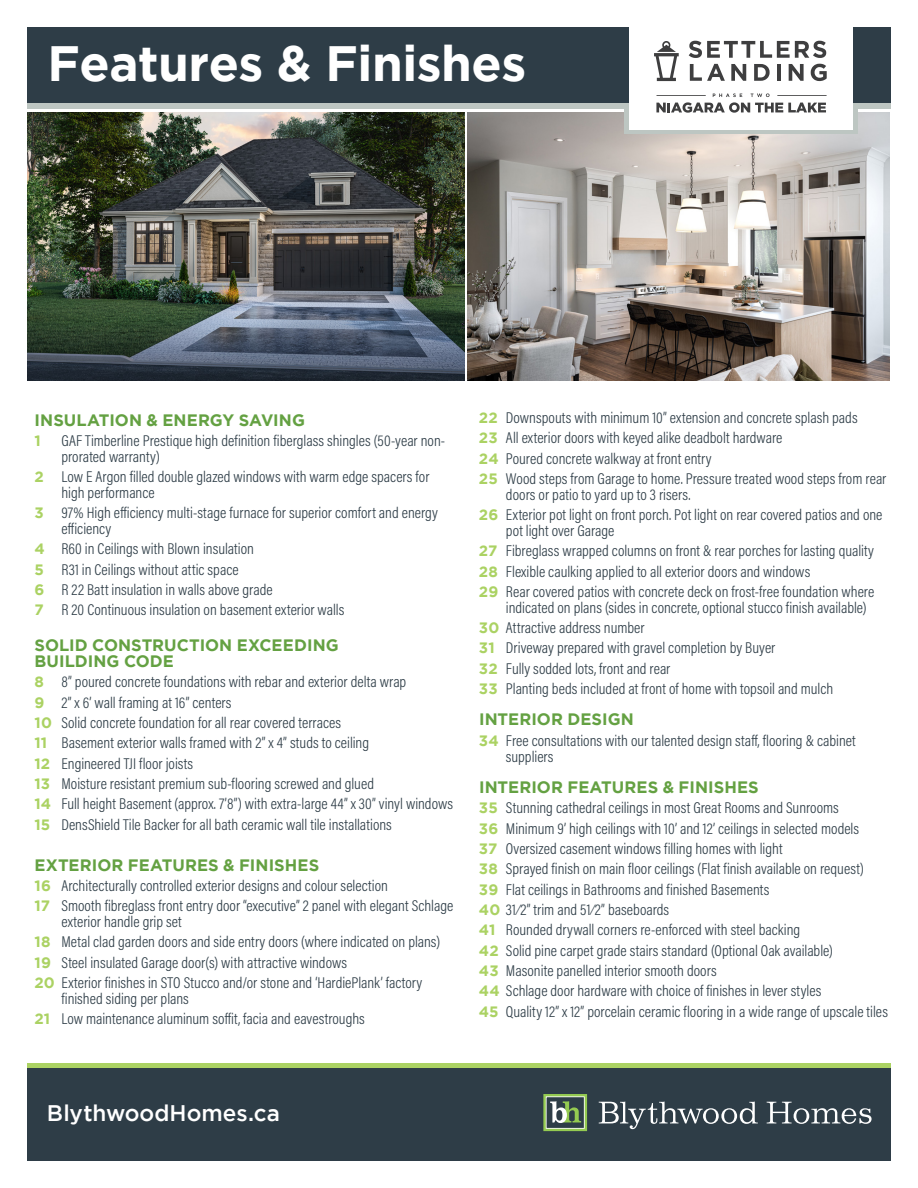
<style>
.page{position:relative;width:918px;height:1188px;background:#fff}
.page>*{position:absolute;margin:0;border:0;box-sizing:border-box;transform-origin:0 0}
.t1{font:700 49.5px "Gotham";letter-spacing:-.01em;color:#fff}
.t2{font:500 22.5px "Gotham";color:#fff}
.t3{font:700 16.5px "Gotham";letter-spacing:.005em;color:#64a142}
.t4{font:300 15.75px/15.8px "Acumin Pro Cond";color:#2e3d47}
.t5{font:700 15px "Gotham";color:#abd263}
.s1{font-family:"Gotham";font-weight:700;font-size:15px;color:#abd263}
</style>
<div class="page">
<img style="left:27px;top:113px;width:437px;height:268px">
<img style="left:468px;top:113px;width:421px;height:268px">
<svg style="left:624px;top:109px;width:234px;height:25px"></svg>
<div style="left:27px;top:42px;width:864px;height:67px;background:#bdc6c2"></div>
<div style="left:27px;top:27px;width:864px;height:76px;background:#2e3d47"></div>
<div style="left:629px;top:0;width:224px;height:129px;background:#fff"></div>
<svg style="left:689px;top:41px;width:137px;height:17px"></svg>
<svg style="left:690px;top:64px;width:35px;height:17px"></svg>
<svg style="left:731px;top:64px;width:15px;height:17px"></svg>
<svg style="left:754px;top:64px;width:16px;height:17px"></svg>
<hr style="left:777px;top:64px;width:4px;height:17px;background:#3e3e3f">
<svg style="left:789px;top:64px;width:15px;height:17px"></svg>
<svg style="left:811px;top:64px;width:16px;height:17px"></svg>
<svg style="left:654px;top:41px;width:25px;height:40px"></svg>
<svg style="left:656px;top:93px;width:170px;height:20px"></svg>
<hr style="left:656px;top:95px;width:50px;height:1px;background:#3e3e3f">
<hr style="left:777px;top:95px;width:50px;height:1px;background:#3e3e3f">
<div style="left:27px;top:1064px;width:864px;height:87px;background:#abd263"></div>
<div style="left:27px;top:1068px;width:864px;height:93px;background:#2e3d47"></div>
<svg style="left:599px;top:1101px;width:159px;height:28px"></svg>
<svg style="left:767px;top:1102px;width:105px;height:22px"></svg>
<svg style="left:543px;top:1094px;width:44px;height:37px"></svg>
<p class="t1" style="left:48px;top:35px;width:480px">Features &amp; Finishes</p>
<p class="t3" style="left:35px;top:410px;width:272px">INSULATION &amp; ENERGY SAVING</p>
<p class="t5" style="left:34px;top:432px;width:8px">1</p>
<p class="t4" style="left:61px;top:432px;width:385px">GAF Timberline Prestique high definition fiberglass shingles (50-year non&shy;prorated warranty)</p>
<p class="t4" style="left:61px;top:469px;width:370px;text-indent:-27px"><span class="s1">2</span> Low E Argon filled double glazed windows with warm edge spacers for high performance</p>
<p class="t4" style="left:61px;top:505px;width:378px;text-indent:-27px"><span class="s1">3</span> 97% High efficiency multi-stage furnace for superior comfort and energy efficiency</p>
<p class="t4" style="left:34px;top:541px;width:221px"><span class="s1">4</span> R60 in Ceilings with Blown insulation</p>
<p class="t4" style="left:34px;top:561px;width:206px"><span class="s1">5</span> R31 in Ceilings without attic space</p>
<p class="t4" style="left:34px;top:581px;width:240px"><span class="s1">6</span> R 22 Batt insulation in walls above grade</p>
<p class="t4" style="left:34px;top:602px;width:311px"><span class="s1">7</span> R 20 Continuous insulation on basement exterior walls</p>
<p class="t3" style="left:35px;top:636px;width:306px">SOLID CONSTRUCTION EXCEEDING</p>
<p class="t3" style="left:35px;top:652px;width:141px">BUILDING CODE</p>
<p class="t4" style="left:34px;top:674px;width:373px"><span class="s1">8</span> 8” poured concrete foundations with rebar and exterior delta wrap</p>
<p class="t4" style="left:34px;top:694px;width:199px"><span class="s1">9</span> 2” x 6’ wall framing at 16” centers</p>
<p class="t4" style="left:34px;top:715px;width:308px"><span class="s1">10</span> Solid concrete foundation for all rear covered terraces</p>
<p class="t4" style="left:34px;top:735px;width:336px"><span class="s1">11</span> Basement exterior walls framed with 2” x 4” studs to ceiling</p>
<p class="t4" style="left:34px;top:755px;width:160px"><span class="s1">12</span> Engineered TJI floor joists</p>
<p class="t4" style="left:34px;top:776px;width:341px"><span class="s1">13</span> Moisture resistant premium sub-flooring screwed and glued</p>
<p class="t4" style="left:34px;top:796px;width:420px"><span class="s1">14</span> Full height Basement (approx. 7’8”) with extra-large 44” x 30” vinyl windows</p>
<p class="t4" style="left:34px;top:816px;width:359px"><span class="s1">15</span> DensShield Tile Backer for all bath ceramic wall tile installations</p>
<p class="t3" style="left:35px;top:855px;width:286px">EXTERIOR FEATURES &amp; FINISHES</p>
<p class="t4" style="left:34px;top:877px;width:355px"><span class="s1">16</span> Architecturally controlled exterior designs and colour selection</p>
<p class="t4" style="left:61px;top:898px;width:393px;text-indent:-27px"><span class="s1">17</span> Smooth fibreglass front entry door “executive” 2 panel with elegant Schlage exterior handle grip set</p>
<p class="t4" style="left:34px;top:934px;width:407px"><span class="s1">18</span> Metal clad garden doors and side entry doors (where indicated on plans)</p>
<p class="t4" style="left:34px;top:954px;width:314px"><span class="s1">19</span> Steel insulated Garage door(s) with attractive windows</p>
<p class="t4" style="left:61px;top:974px;width:362px;text-indent:-27px"><span class="s1">20</span> Exterior finishes in STO Stucco and/or stone and ‘HardiePlank’ factory finished siding per plans</p>
<p class="t4" style="left:34px;top:1010px;width:332px"><span class="s1">21</span> Low maintenance aluminum soffit, facia and eavestroughs</p>
<p class="t4" style="left:479px;top:409px;width:380px"><span class="s1">22</span> Downspouts with minimum 10” extension and concrete splash pads</p>
<p class="t4" style="left:479px;top:430px;width:305px"><span class="s1">23</span> All exterior doors with keyed alike deadbolt hardware</p>
<p class="t4" style="left:479px;top:450px;width:234px"><span class="s1">24</span> Poured concrete walkway at front entry</p>
<p class="t4" style="left:506px;top:470px;width:382px;text-indent:-27px"><span class="s1">25</span> Wood steps from Garage to home. Pressure treated wood steps from rear doors or patio to yard up to 3 risers.</p>
<p class="t4" style="left:506px;top:507px;width:378px;text-indent:-27px"><span class="s1">26</span> Exterior pot light on front porch. Pot light on rear covered patios and one pot light over Garage</p>
<p class="t4" style="left:479px;top:543px;width:397px"><span class="s1">27</span> Fibreglass wrapped columns on front &amp; rear porches for lasting quality</p>
<p class="t4" style="left:479px;top:563px;width:333px"><span class="s1">28</span> Flexible caulking applied to all exterior doors and windows</p>
<p class="t4" style="left:506px;top:583px;width:370px;text-indent:-27px"><span class="s1">29</span> Rear covered patios with concrete deck on frost-free foundation where indicated on plans (sides in concrete, optional stucco finish available)</p>
<p class="t4" style="left:479px;top:619px;width:167px"><span class="s1">30</span> Attractive address number</p>
<p class="t4" style="left:479px;top:640px;width:298px"><span class="s1">31</span> Driveway prepared with gravel completion by Buyer</p>
<p class="t4" style="left:479px;top:660px;width:193px"><span class="s1">32</span> Fully sodded lots, front and rear</p>
<p class="t4" style="left:479px;top:680px;width:356px"><span class="s1">33</span> Planting beds included at front of home with topsoil and mulch</p>
<p class="t3" style="left:479px;top:710px;width:156px">INTERIOR DESIGN</p>
<p class="t4" style="left:506px;top:732px;width:351px;text-indent:-27px"><span class="s1">34</span> Free consultations with our talented design staff, flooring &amp; cabinet suppliers</p>
<p class="t3" style="left:479px;top:778px;width:281px">INTERIOR FEATURES &amp; FINISHES</p>
<p class="t4" style="left:479px;top:800px;width:361px"><span class="s1">35</span> Stunning cathedral ceilings in most Great Rooms and Sunrooms</p>
<p class="t4" style="left:479px;top:820px;width:382px"><span class="s1">36</span> Minimum 9’ high ceilings with 10’ and 12’ ceilings in selected models</p>
<p class="t4" style="left:479px;top:841px;width:305px"><span class="s1">37</span> Oversized casement windows filling homes with light</p>
<p class="t4" style="left:479px;top:861px;width:386px"><span class="s1">38</span> Sprayed finish on main floor ceilings (Flat finish available on request)</p>
<p class="t4" style="left:479px;top:881px;width:292px"><span class="s1">39</span> Flat ceilings in Bathrooms and finished Basements</p>
<p class="t4" style="left:479px;top:902px;width:192px"><span class="s1">40</span> 31⁄2” trim and 51⁄2” baseboards</p>
<p class="t4" style="left:479px;top:922px;width:323px"><span class="s1">41</span> Rounded drywall corners re-enforced with steel backing</p>
<p class="t4" style="left:479px;top:942px;width:356px"><span class="s1">42</span> Solid pine carpet grade stairs standard (Optional Oak available)</p>
<p class="t4" style="left:479px;top:963px;width:239px"><span class="s1">43</span> Masonite panelled interior smooth doors</p>
<p class="t4" style="left:479px;top:983px;width:344px"><span class="s1">44</span> Schlage door hardware with choice of finishes in lever styles</p>
<p class="t4" style="left:479px;top:1003px;width:411px"><span class="s1">45</span> Quality 12” x 12” porcelain ceramic flooring in a wide range of upscale tiles</p>
<p class="t2" style="left:47px;top:1101px;width:235px">BlythwoodHomes.ca</p>
</div>
